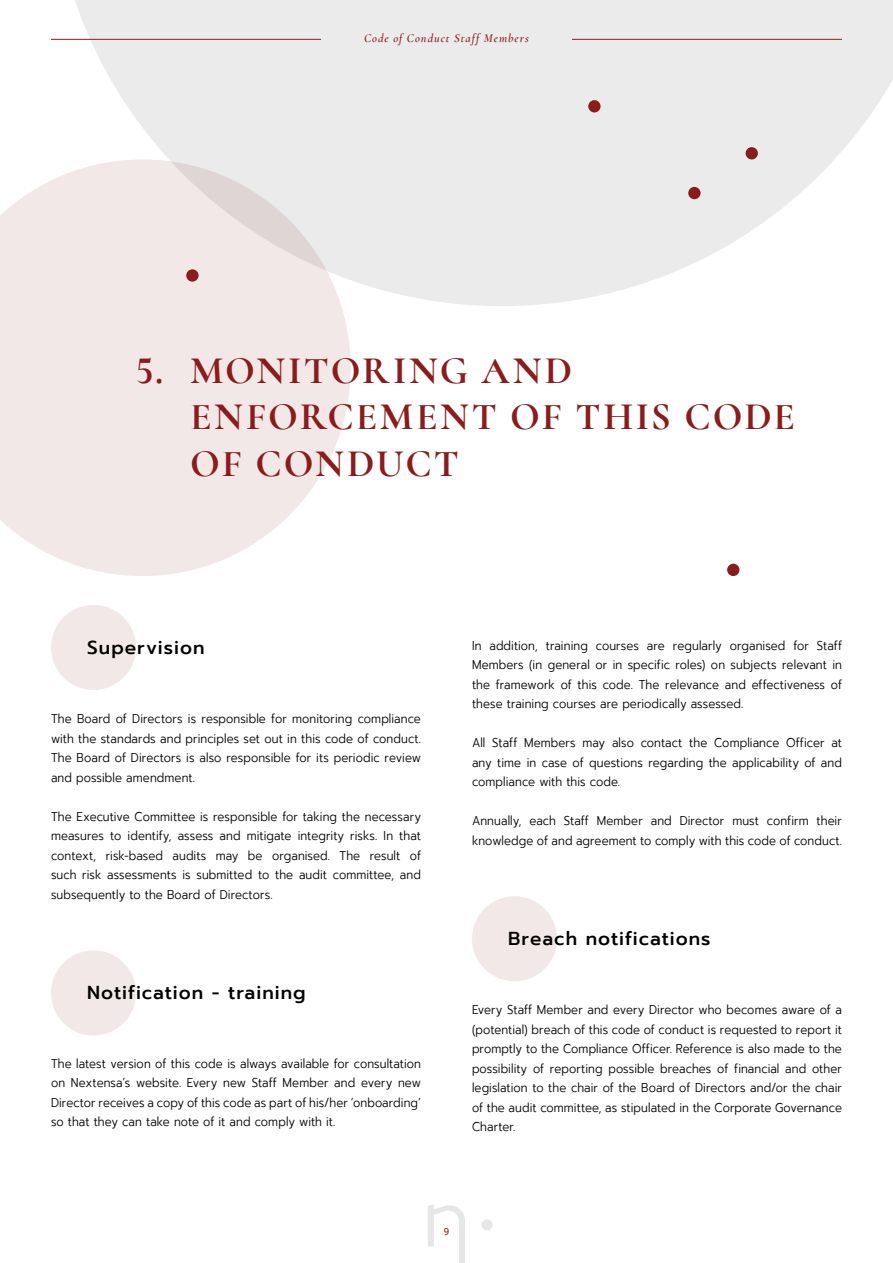
<style>
.page{position:relative;width:893px;height:1263px;background:#fff}
.page>*{position:absolute;margin:0;border:0;box-sizing:border-box;transform-origin:0 0}
.t1{font:700 39px/46.8px "Cormorant";letter-spacing:.06em;color:#8a1c1c}
.t2{font:500 18.75px "Prompt";letter-spacing:.05em;color:#000}
.t3{font:300 12.75px/19.5px "Prompt";letter-spacing:.005em;color:#000;text-align:justify;scale:.9 1}
.t4{font:italic 600 12px "Cormorant";letter-spacing:.085em;color:#8a1c1c}
.t5{font:9.75px "Prompt";color:#8a1c1c;scale:.9 1}
</style>
<div class="page">
<div style="left:482px;top:1219px;width:11px;height:11px;background:#e6e6e6;border-radius:50%"></div>
<svg style="left:428px;top:1204px;width:37px;height:59px"></svg>
<svg style="left:51px;top:0;width:842px;height:306px;fill:#ebebeb"></svg>
<svg style="left:0;top:159px;width:351px;height:417px;fill:#f3e8e8"></svg>
<div style="left:727px;top:564px;width:12px;height:12px;background:#8a1c1c;border-radius:50%"></div>
<div style="left:588px;top:100px;width:13px;height:12px;background:#8a1c1c;border-radius:50%"></div>
<svg style="left:186px;top:269px;width:13px;height:13px"></svg>
<div style="left:746px;top:147px;width:12px;height:12px;background:#8a1c1c;border-radius:50%"></div>
<div style="left:688px;top:187px;width:13px;height:12px;background:#8a1c1c;border-radius:50%"></div>
<div style="left:51px;top:605px;width:85px;height:85px;background:#f3e8e8;border-radius:50%"></div>
<div style="left:51px;top:950px;width:85px;height:85px;background:#f3e8e8;border-radius:50%"></div>
<div style="left:472px;top:896px;width:85px;height:85px;background:#f3e8e8;border-radius:50%"></div>
<hr style="left:572px;top:39px;width:270px;height:1px;background:#8a1c1c">
<hr style="left:51px;top:39px;width:270px;height:1px;background:#8a1c1c">
<p class="t4" style="left:364px;top:31px;width:166px">Code of Conduct Staff Members</p>
<h1 class="t1" style="left:190px;top:346px;width:606px;text-indent:-54px">5. MONITORING AND<br>ENFORCEMENT OF THIS CODE<br>OF CONDUCT</h1>
<h2 class="t2" style="left:87px;top:634px;width:119px">Supervision</h2>
<p class="t3" style="left:51px;top:709px;width:413px">The Board of Directors is responsible for monitoring compliance with the standards and principles set out in this code of conduct.<br>The Board of Directors is also responsible for its periodic review and possible amendment.</p>
<p class="t3" style="left:51px;top:806px;width:413px">The Executive Committee is responsible for taking the necessary measures to identify, assess and mitigate integrity risks. In that context, risk-based audits may be organised. The result of such risk assessments is submitted to the audit committee, and subsequently to the Board of Directors.</p>
<h2 class="t2" style="left:87px;top:979px;width:220px">Notification - training</h2>
<p class="t3" style="left:51px;top:1054px;width:413px">The latest version of this code is always available for consultation on Nextensa’s website. Every new Staff Member and every new Director receives a copy of this code as part of his/her ‘onboarding’ so that they can take note of it and comply with it.</p>
<p class="t3" style="left:472px;top:636px;width:413px">In addition, training courses are regularly organised for Staff Members (in general or in specific roles) on subjects relevant in the framework of this code. The relevance and effectiveness of these training courses are periodically assessed.</p>
<p class="t3" style="left:472px;top:733px;width:413px">All Staff Members may also contact the Compliance Officer at any time in case of questions regarding the applicability of and compliance with this code.</p>
<p class="t3" style="left:472px;top:811px;width:413px">Annually, each Staff Member and Director must confirm their knowledge of and agreement to comply with this code of conduct.</p>
<h2 class="t2" style="left:508px;top:925px;width:204px">Breach notifications</h2>
<p class="t3" style="left:472px;top:1000px;width:413px">Every Staff Member and every Director who becomes aware of a (potential) breach of this code of conduct is requested to report it promptly to the Compliance Officer. Reference is also made to the possibility of reporting possible breaches of financial and other legislation to the chair of the Board of Directors and/or the chair of the audit committee, as stipulated in the Corporate Governance Charter.</p>
<p class="t5" style="left:444px;top:1224px;width:7px">9</p>
</div>
